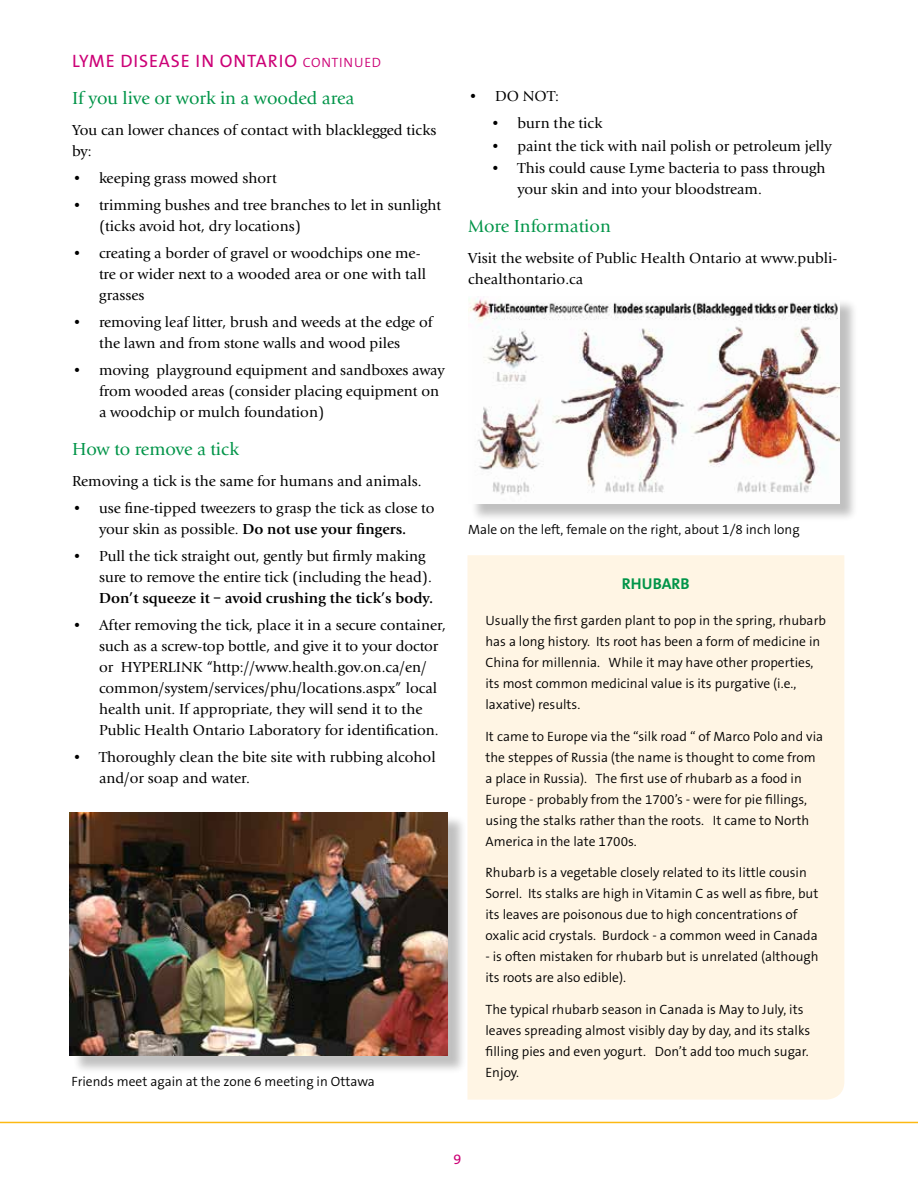
<style>
.page{position:relative;width:918px;height:1188px;background:#fff}
.page>*{position:absolute;margin:0;border:0;box-sizing:border-box;transform-origin:0 0}
.t1{font:18px "Giovanni EF";color:#009448}
.t2{font:18px "The Sans B5 Plain";letter-spacing:.05em;color:#cc0076}
.t3{font:700 15.75px "The Sans B7";letter-spacing:.005em;color:#009448}
.t4{font:15px/21px "Giovanni EF";color:#000}
.t5{font:700 15px "Giovanni EF";color:#000}
.t6{font:14.4px "The Sans B5 Plain";color:#cc0076}
.t7{font:300 13.5px/21px "The Sans B4";color:#000}
.s1{font-family:"The Sans B4";font-weight:300;font-size:13.5px}
.s2{font-weight:700}
</style>
<div class="page">
<hr style="left:0;top:1122px;width:918px;height:1px;background:#fdb913">
<div style="left:470px;top:298px;width:388px;height:224px;background:#000;opacity:.25"></div>
<img style="left:468px;top:298px;width:371px;height:205px">
<div style="left:72px;top:815px;width:395px;height:260px;background:#000;opacity:.25"></div>
<img style="left:70px;top:813px;width:378px;height:243px">
<div style="left:467px;top:555px;width:377px;height:545px;background:#fff5e4"></div>
<p class="t2" style="left:72px;top:52px;width:311px">LYME DISEASE IN ONTARIO <span class="s1">CONTINUED</span></p>
<p class="t1" style="left:72px;top:87px;width:284px">If you live or work in a wooded area</p>
<p class="t4" style="left:72px;top:120px;width:366px">You can lower chances of contact with blacklegged ticks by:</p>
<p class="t4" style="left:72px;top:168px;width:206px">• keeping grass mowed short</p>
<p class="t4" style="left:99px;top:195px;width:344px;text-indent:-27px">• trimming bushes and tree branches to let in sunlight (ticks avoid hot, dry locations)</p>
<p class="t4" style="left:99px;top:243px;width:329px;text-indent:-27px">• creating a border of gravel or woodchips one me&shy;tre or wider next to a wooded area or one with tall grasses</p>
<p class="t4" style="left:72px;top:312px;width:362px;text-align:center">• removing leaf litter, brush and weeds at the edge of the lawn and from stone walls and wood piles</p>
<p class="t4" style="left:99px;top:360px;width:347px;text-indent:-27px">• moving playground equipment and sandboxes away from wooded areas (consider placing equipment on a woodchip or mulch foundation)</p>
<p class="t1" style="left:72px;top:438px;width:168px">How to remove a tick</p>
<p class="t4" style="left:72px;top:471px;width:351px">Removing a tick is the same for humans and animals.</p>
<p class="t4" style="left:72px;top:498px;width:364px;text-align:center">• use fine-tipped tweezers to grasp the tick as close to your skin as possible. <span class="s2">Do not use your fingers.</span></p>
<p class="t4" style="left:99px;top:546px;width:334px;text-indent:-27px">• Pull the tick straight out, gently but firmly making sure to remove the entire tick (including the head).</p>
<p class="t5" style="left:99px;top:589px;width:336px">Don’t squeeze it – avoid crushing the tick’s body.</p>
<p class="t4" style="left:99px;top:615px;width:349px;text-indent:-27px">• After removing the tick, place it in a secure container, such as a screw-top bottle, and give it to your doctor or HYPERLINK “http://www.health.gov.on.ca/en/ common/system/services/phu/locations.aspx” local health unit. If appropriate, they will send it to the Public Health Ontario Laboratory for identification.</p>
<p class="t4" style="left:99px;top:747px;width:338px;text-indent:-27px">• Thoroughly clean the bite site with rubbing alcohol and/or soap and water.</p>
<p class="t7" style="left:72px;top:1072px;width:305px">Friends meet again at the zone 6 meeting in Ottawa</p>
<p class="t4" style="left:468px;top:86px;width:92px">• DO NOT:</p>
<p class="t4" style="left:490px;top:113px;width:113px">• burn the tick</p>
<p class="t4" style="left:490px;top:135px;width:343px">• paint the tick with nail polish or petroleum jelly</p>
<p class="t4" style="left:518px;top:158px;width:309px;text-indent:-27px">• This could cause Lyme bacteria to pass through your skin and into your bloodstream.</p>
<p class="t1" style="left:468px;top:215px;width:144px">More Information</p>
<p class="t4" style="left:468px;top:248px;width:371px">Visit the website of Public Health Ontario at www.publi&shy;chealthontario.ca</p>
<p class="t7" style="left:468px;top:520px;width:333px">Male on the left, female on the right, about 1/8 inch long</p>
<p class="t3" style="left:622px;top:575px;width:70px">RHUBARB</p>
<p class="t7" style="left:485px;top:610px;width:342px">Usually the first garden plant to pop in the spring, rhubarb has a long history. Its root has been a form of medicine in China for millennia. While it may have other properties, its most common medicinal value is its purgative (i.e., laxative) results.</p>
<p class="t7" style="left:485px;top:726px;width:339px">It came to Europe via the “silk road “ of Marco Polo and via the steppes of Russia (the name is thought to come from a place in Russia). The first use of rhubarb as a food in Europe - probably from the 1700’s - were for pie fillings, using the stalks rather than the roots. It came to North America in the late 1700s.</p>
<p class="t7" style="left:485px;top:862px;width:334px">Rhubarb is a vegetable closely related to its little cousin Sorrel. Its stalks are high in Vitamin C as well as fibre, but its leaves are poisonous due to high concentrations of oxalic acid crystals. Burdock - a common weed in Canada</p>
<p class="t7" style="left:485px;top:946px;width:335px">- is often mistaken for rhubarb but is unrelated (although its roots are also edible).</p>
<p class="t7" style="left:485px;top:999px;width:326px">The typical rhubarb season in Canada is May to July, its leaves spreading almost visibly day by day, and its stalks filling pies and even yogurt. Don’t add too much sugar.<br>Enjoy.</p>
<p class="t6" style="left:453px;top:1151px;width:9px">9</p>
</div>
